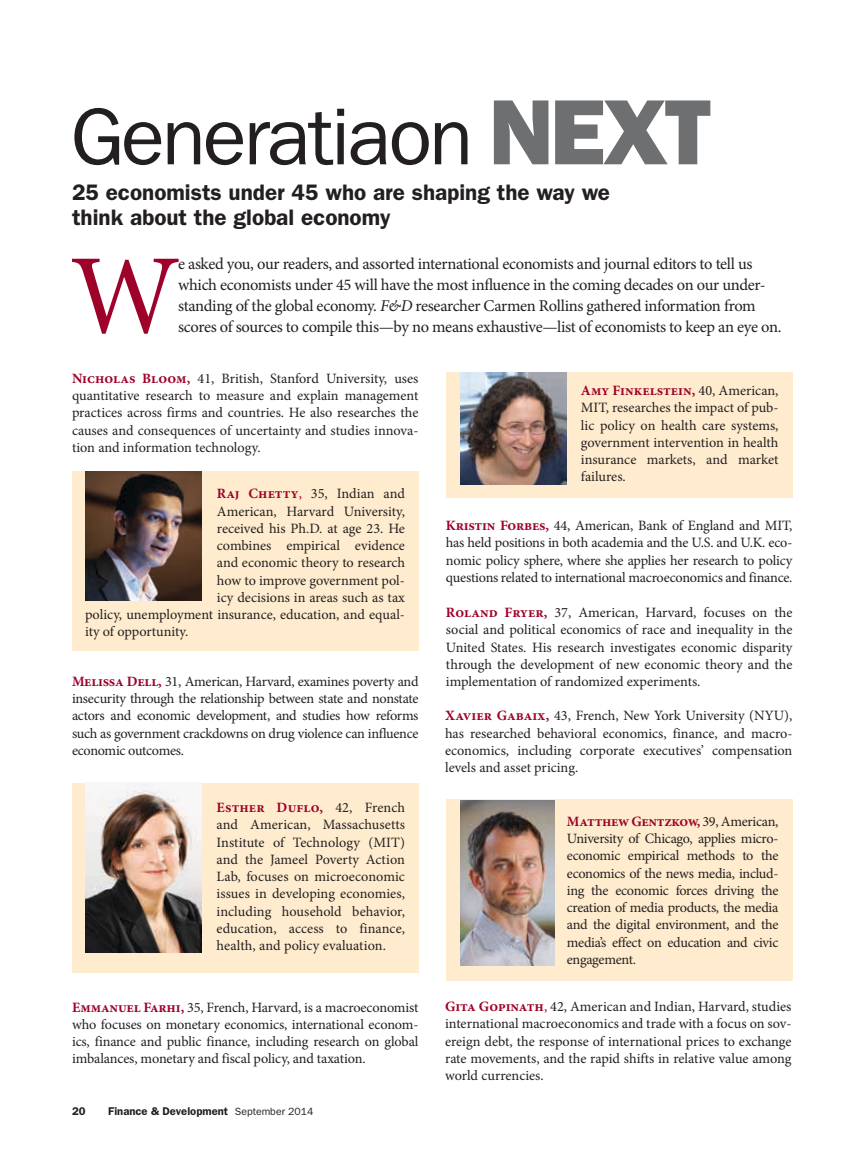
<style>
.page{position:relative;width:864px;height:1161px;background:#fff}
.page>*{position:absolute;margin:0;border:0;box-sizing:border-box;transform-origin:0 0}
.t1{font:113.4px "Minion Pro";color:#9e022a}
.t2{font:81px "ITC Franklin Gothic Std";letter-spacing:-.035em;color:#231f20}
.t3{font:600 22.5px/25.5px "ITC Franklin Gothic Std";color:#231f20}
.t4{font:16.5px/21px "Minion Pro";letter-spacing:-.025em;color:#231f20}
.t5{font:14.25px/17.2px "Minion Pro";letter-spacing:-.005em;color:#231f20;text-align:justify}
.t6{font:600 11.25px "ITC Franklin Gothic Std";color:#231f20}
.s1{font-family:"ITC Franklin Gothic Std Hvy";font-size:93px;color:#6d6f71}
.s2{font-style:italic}
.s3{font-weight:700;color:#9e022a}
.s4{color:#9e022a}
.s5{font-weight:400;font-size:10.5px}
</style>
<div class="page">
<div style="left:72px;top:783px;width:346px;height:190px;background:#ffecce"></div>
<img style="left:85px;top:783px;width:117px;height:170px">
<div style="left:446px;top:800px;width:346px;height:181px;background:#ffecce"></div>
<img style="left:461px;top:800px;width:93px;height:166px">
<div style="left:72px;top:471px;width:346px;height:180px;background:#ffecce"></div>
<img style="left:85px;top:471px;width:117px;height:129px">
<div style="left:446px;top:373px;width:346px;height:125px;background:#ffecce"></div>
<img style="left:461px;top:373px;width:106px;height:112px">
<h2 class="t2" style="left:71px;top:90px;width:642px">Generatiaon <span class="s1">NEXT</span></h2>
<h3 class="t3" style="left:72px;top:179px;width:540px">25 economists under 45 who are shaping the way we think about the global economy</h3>
<h1 class="t1" style="left:70px;top:220px;width:112px">W</h1>
<p class="t4" style="left:178px;top:254px;width:605px">e asked you, our readers, and assorted international economists and journal editors to tell us which economists under 45 will have the most influence in the coming decades on our under&shy;standing of the global economy. <span class="s2">F&amp;D</span> researcher Carmen Rollins gathered information from scores of sources to compile this—by no means exhaustive—list of economists to keep an eye on.</p>
<p class="t5" style="left:72px;top:370px;width:348px"><span class="s3">Nicholas Bloom,</span> 41, British, Stanford University, uses quantitative research to measure and explain management practices across firms and countries. He also researches the causes and consequences of uncertainty and studies innova&shy;tion and information technology.</p>
<p class="t5" style="left:217px;top:485px;width:190px"><span class="s3">Raj Chetty</span><span class="s4">,</span> 35, Indian and</p>
<p class="t5" style="left:217px;top:502px;width:190px">American, Harvard University,</p>
<p class="t5" style="left:217px;top:520px;width:190px">received his Ph.D. at age 23. He</p>
<p class="t5" style="left:217px;top:537px;width:190px">combines empirical evidence</p>
<p class="t5" style="left:217px;top:554px;width:190px">and economic theory to research</p>
<p class="t5" style="left:217px;top:571px;width:190px">how to improve government pol-</p>
<p class="t5" style="left:217px;top:589px;width:190px">icy decisions in areas such as tax</p>
<p class="t5" style="left:85px;top:606px;width:321px">policy, unemployment insurance, education, and equal-</p>
<p class="t5" style="left:85px;top:623px;width:105px">ity of opportunity.</p>
<p class="t5" style="left:72px;top:673px;width:348px"><span class="s3">Melissa Dell,</span> 31, American, Harvard, examines poverty and insecurity through the relationship between state and nonstate actors and economic development, and studies how reforms such as government crackdowns on drug violence can influence economic outcomes.</p>
<p class="t5" style="left:217px;top:799px;width:190px"><span class="s3">Esther Duflo,</span> 42, French and American, Massachusetts Institute of Technology (MIT) and the Jameel Poverty Action Lab, focuses on microeconomic issues in developing economies, including household behavior, education, access to finance, health, and policy evaluation.</p>
<p class="t5" style="left:72px;top:998px;width:348px"><span class="s3">Emmanuel Farhi,</span> 35, French, Harvard, is a macroeconomist who focuses on monetary economics, international econom&shy;ics, finance and public finance, including research on global imbalances, monetary and fiscal policy, and taxation.</p>
<p class="t6" style="left:72px;top:1104px;width:15px">20</p>
<p class="t6" style="left:108px;top:1104px;width:207px">Finance &amp; Development <span class="s5">September 2014</span></p>
<p class="t5" style="left:581px;top:382px;width:199px"><span class="s3">Amy Finkelstein,</span> 40, American, MIT, researches the impact of pub&shy;lic policy on health care systems, government intervention in health insurance markets, and market failures.</p>
<p class="t5" style="left:446px;top:517px;width:348px"><span class="s3">Kristin Forbes,</span> 44, American, Bank of England and MIT, has held positions in both academia and the U.S. and U.K. eco&shy;nomic policy sphere, where she applies her research to policy questions related to international macroeconomics and finance.</p>
<p class="t5" style="left:446px;top:604px;width:348px"><span class="s3">Roland Fryer,</span> 37, American, Harvard, focuses on the social and political economics of race and inequality in the United States. His research investigates economic disparity through the development of new economic theory and the implementation of randomized experiments.</p>
<p class="t5" style="left:445px;top:707px;width:349px"><span class="s3">Xavier Gabaix,</span> 43, French, New York University (NYU), has researched behavioral economics, finance, and macro&shy;economics, including corporate executives’ compensation levels and asset pricing.</p>
<p class="t5" style="left:567px;top:813px;width:213px"><span class="s3">Matthew Gentzkow,</span> 39, American, University of Chicago, applies micro&shy;economic empirical methods to the economics of the news media, includ&shy;ing the economic forces driving the creation of media products, the media and the digital environment, and the media’s effect on education and civic engagement.</p>
<p class="t5" style="left:445px;top:998px;width:348px"><span class="s3">Gita Gopinath</span><span class="s4">,</span> 42, American and Indian, Harvard, studies international macroeconomics and trade with a focus on sov&shy;ereign debt, the response of international prices to exchange rate movements, and the rapid shifts in relative value among world currencies.</p>
</div>
